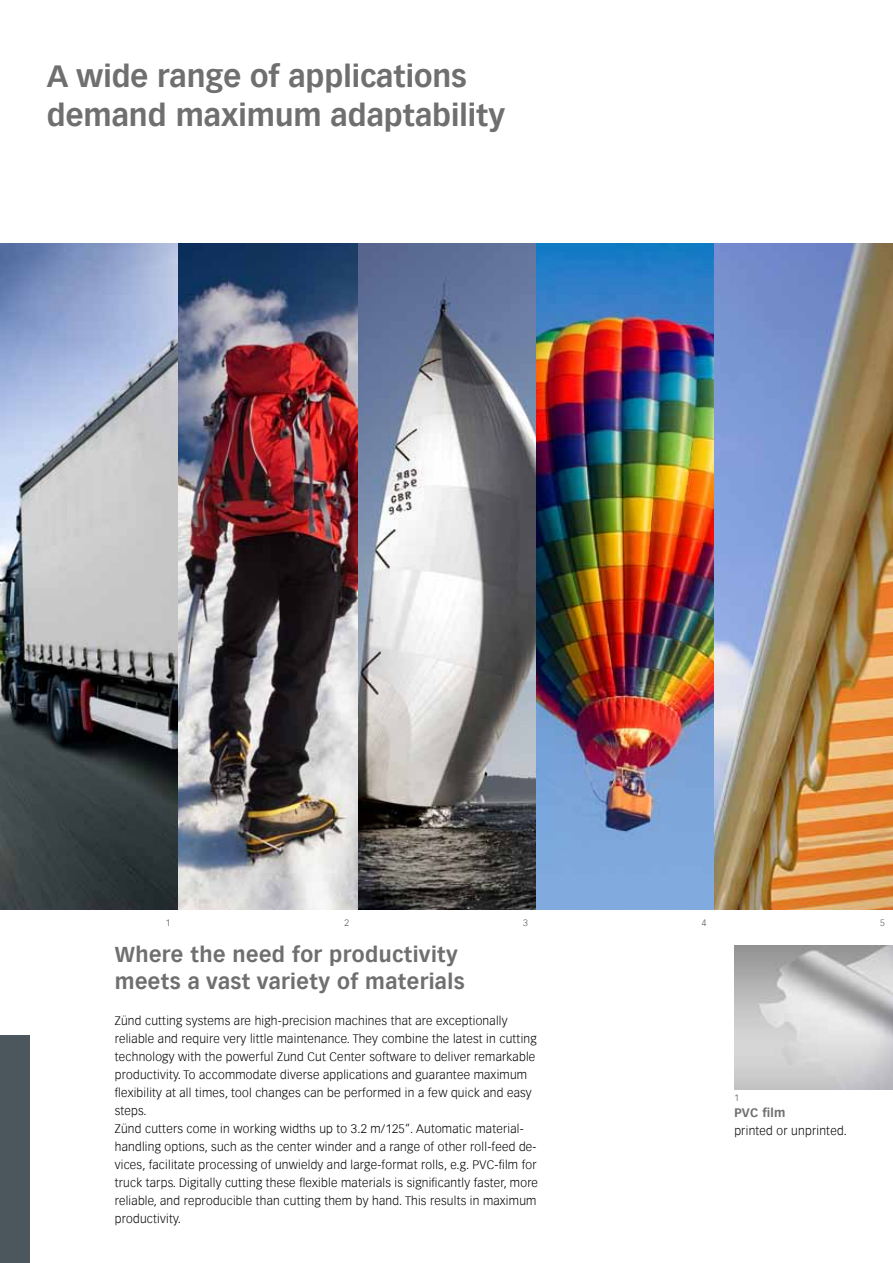
<style>
.page{position:relative;width:893px;height:1263px;background:#fff}
.page>*{position:absolute;margin:0;border:0;box-sizing:border-box;transform-origin:0 0}
.t1{font:700 30px/39px "Vectora Com";color:#706f6f}
.t2{font:700 21px/27px "Vectora Com";letter-spacing:.02em;color:#706f6f}
.t3{font:300 12px/18px "Vectora Com";letter-spacing:.02em;color:#000}
.t4{font:700 12px "Vectora Com";color:#706f6f}
.t5{font:300 9px "Vectora Com";color:#4c575d}
</style>
<div class="page">
<div style="left:0;top:1036px;width:30px;height:227px;background:#4c575d"></div>
<img style="left:734px;top:946px;width:159px;height:144px">
<img style="left:536px;top:244px;width:357px;height:666px">
<img style="left:0;top:244px;width:536px;height:666px">
<h1 class="t1" style="left:47px;top:57px;width:460px">A wide range of applications demand maximum adaptability</h1>
<p class="t5" style="left:166px;top:917px;width:6px">1</p>
<p class="t5" style="left:344px;top:917px;width:6px">2</p>
<p class="t5" style="left:523px;top:917px;width:6px">3</p>
<p class="t5" style="left:702px;top:917px;width:6px">4</p>
<p class="t5" style="left:880px;top:917px;width:6px">5</p>
<h2 class="t2" style="left:115px;top:941px;width:351px">Where the need for productivity meets a vast variety of materials</h2>
<p class="t3" style="left:115px;top:1012px;width:425px">Zünd cutting systems are high-precision machines that are exceptionally reliable and require very little maintenance. They combine the latest in cutting technology with the powerful Zund Cut Center software to deliver remarkable productivity. To accommodate diverse applications and guarantee maximum flexibility at all times, tool changes can be performed in a few quick and easy steps.<br>Zünd cutters come in working widths up to 3.2 m/125“. Automatic material&shy;handling options, such as the center winder and a range of other roll-feed de&shy;vices, facilitate processing of unwieldy and large-format rolls, e.g. PVC-film for truck tarps. Digitally cutting these flexible materials is significantly faster, more reliable, and reproducible than cutting them by hand. This results in maximum productivity.</p>
<p class="t5" style="left:734px;top:1092px;width:6px">1</p>
<p class="t4" style="left:734px;top:1105px;width:52px">PVC film</p>
<p class="t3" style="left:734px;top:1122px;width:114px">printed or unprinted.</p>
</div>
